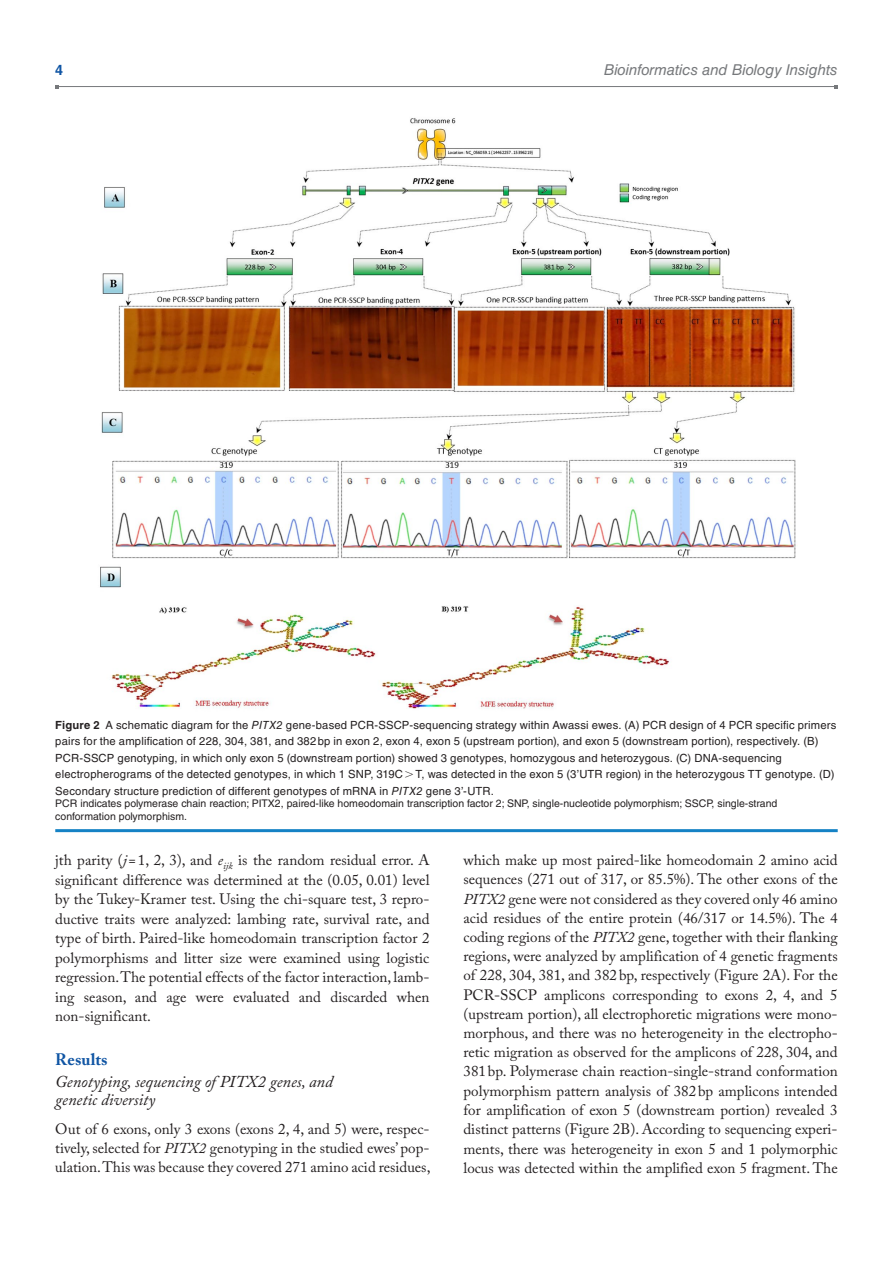
<style>
.page{position:relative;width:893px;height:1263px;background:#fff}
.page>*{position:absolute;margin:0;border:0;box-sizing:border-box;transform-origin:0 0}
.t1{font:italic 16.5px/18px "Adobe Caslon Pro";color:#231f20}
.t2{font:700 16.5px "Adobe Caslon Pro";letter-spacing:.005em;color:#1055a4}
.t3{font:15px/19.2px "Adobe Caslon Pro";color:#231f20;text-align:justify}
.t4{font:italic 15px "Helvetica LT Std";letter-spacing:-.005em;color:#76787b}
.t5{font:700 14.25px "Helvetica LT Std";color:#1055a4}
.t6{font:11.25px/16.5px "Helvetica LT Std";letter-spacing:.015em;color:#231f20}
.t7{font:10.5px/12.8px "Helvetica LT Std";color:#231f20}
.s1{font-weight:700}
.s2{font-style:italic}
</style>
<div class="page">
<hr style="left:57px;top:86px;width:779px;height:1px;background:#76787b">
<hr style="left:55px;top:829px;width:783px;height:3px;background:#1582c5">
<img style="left:100px;top:118px;width:696px;height:591px">
<p class="t5" style="left:55px;top:61px;width:9px">4</p>
<p class="t4" style="left:604px;top:61px;width:235px">Bioinformatics and Biology Insights</p>
<p class="t6" style="left:55px;top:716px;width:783px"><span class="s1">Figure 2</span> A schematic diagram for the <span class="s2">PITX2</span> gene-based PCR-SSCP-sequencing strategy within Awassi ewes. (A) PCR design of 4 PCR specific primers pairs for the amplification of 228, 304, 381, and 382bp in exon 2, exon 4, exon 5 (upstream portion), and exon 5 (downstream portion), respectively. (B)<br>PCR-SSCP genotyping, in which only exon 5 (downstream portion) showed 3 genotypes, homozygous and heterozygous. (C) DNA-sequencing electropherograms of the detected genotypes, in which 1 SNP, 319C T, was detected in the exon 5 (3’UTR region) in the heterozygous TT genotype. (D)<br>Secondary structure prediction of different genotypes of mRNA in <span class="s2">PITX2</span> gene 3’-UTR.</p>
<p class="t7" style="left:55px;top:797px;width:724px">PCR indicates polymerase chain reaction; PITX2, paired-like homeodomain transcription factor 2; SNP, single-nucleotide polymorphism; SSCP, single-strand conformation polymorphism.</p>
<p class="t3" style="left:55px;top:850px;width:376px">jth parity (<span class="s2">j</span>=1, 2, 3), and <span class="s2">e</span><sub>ijk</sub> is the random residual error. A significant difference was determined at the (0.05, 0.01) level by the Tukey-Kramer test. Using the chi-square test, 3 repro&shy;ductive traits were analyzed: lambing rate, survival rate, and type of birth. Paired-like homeodomain transcription factor 2 polymorphisms and litter size were examined using logistic regression. The potential effects of the factor interaction, lamb&shy;ing season, and age were evaluated and discarded when non-significant.</p>
<p class="t2" style="left:55px;top:1049px;width:54px">Results</p>
<p class="t1" style="left:55px;top:1072px;width:279px">Genotyping, sequencing of PITX2 genes, and genetic diversity</p>
<p class="t3" style="left:55px;top:1119px;width:377px">Out of 6 exons, only 3 exons (exons 2, 4, and 5) were, respec&shy;tively, selected for <span class="s2">PITX2</span> genotyping in the studied ewes’ pop&shy;ulation. This was because they covered 271 amino acid residues,</p>
<p class="t3" style="left:463px;top:850px;width:376px">which make up most paired-like homeodomain 2 amino acid sequences (271 out of 317, or 85.5%). The other exons of the <span class="s2">PITX2</span> gene were not considered as they covered only 46 amino acid residues of the entire protein (46/317 or 14.5%). The 4 coding regions of the <span class="s2">PITX2</span> gene, together with their flanking regions, were analyzed by amplification of 4 genetic fragments of 228, 304, 381, and 382bp, respectively (Figure 2A). For the PCR-SSCP amplicons corresponding to exons 2, 4, and 5 (upstream portion), all electrophoretic migrations were mono&shy;morphous, and there was no heterogeneity in the electropho&shy;retic migration as observed for the amplicons of 228, 304, and 381bp. Polymerase chain reaction-single-strand conformation polymorphism pattern analysis of 382bp amplicons intended for amplification of exon 5 (downstream portion) revealed 3 distinct patterns (Figure 2B). According to sequencing experi&shy;ments, there was heterogeneity in exon 5 and 1 polymorphic locus was detected within the amplified exon 5 fragment. The</p>
</div>
